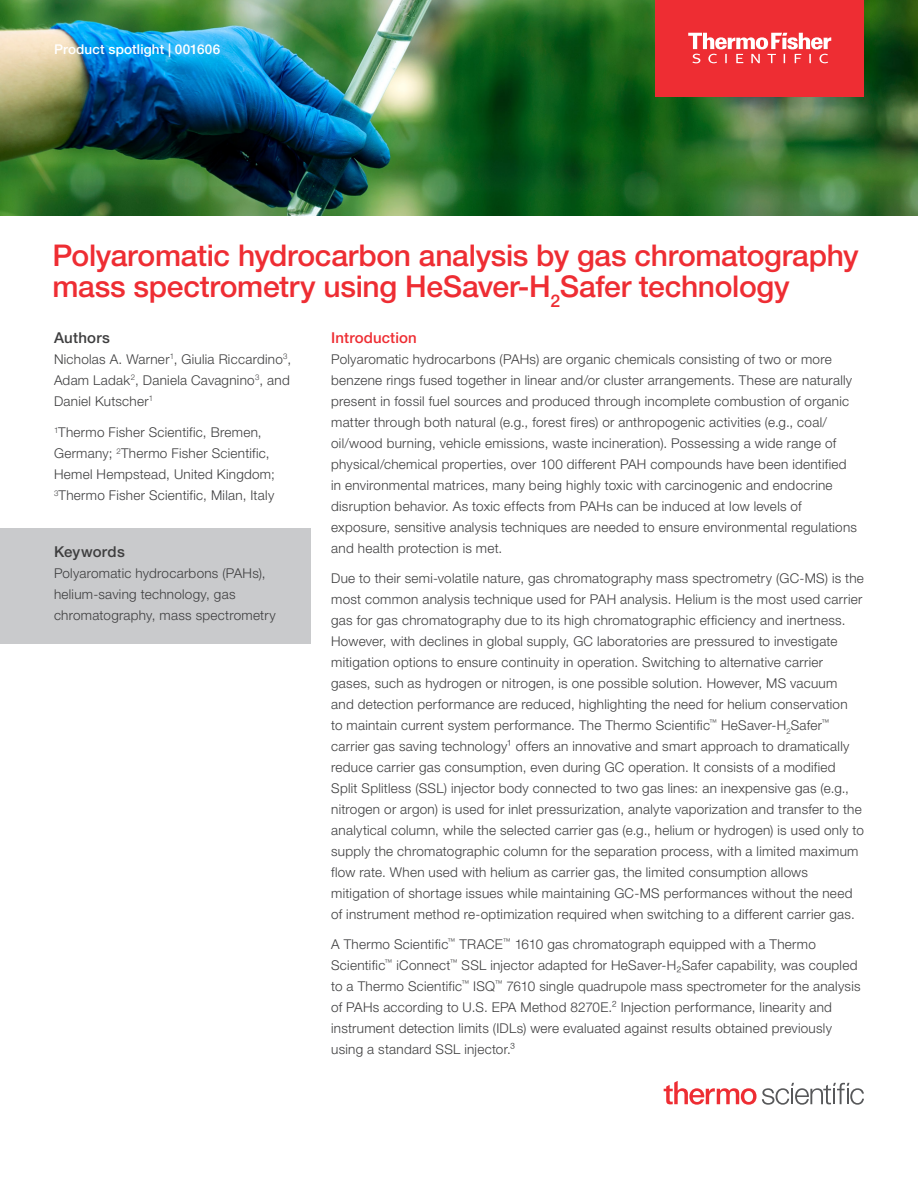
<style>
.page{position:relative;width:918px;height:1188px;background:#fff}
.page>*{position:absolute;margin:0;border:0;box-sizing:border-box;transform-origin:0 0}
.t1{font:500 30px/31.5px "Helvetica Neue LTW1 G";letter-spacing:-.01em;color:#ee2d33}
.SH6{font:500 15px "Helvetica Neue LTW1 G";letter-spacing:.02em;color:#3e3e3f}
.Content_Header{font:500 15px "Helvetica Neue LTW1 G";letter-spacing:.01em;color:#ee2d33}
.Body__Copy__No_Basel{font:300 13.5px/21px "Helvetica Neue LTW1 G";letter-spacing:.02em;color:#3e3e3f}
.Technical_Eyebrow{font:500 13.5px "Helvetica Neue LTW1 G";letter-spacing:.015em;color:#fff}
</style>
<div class="page">
<img style="left:0;top:0;width:918px;height:216px">
<div style="left:656px;top:0;width:208px;height:96px;background:#ee2d33"></div>
<svg style="left:688px;top:33px;width:143px;height:30px"></svg>
<div style="left:0;top:529px;width:310px;height:115px;background:#c9cacc"></div>
<svg style="left:664px;top:1081px;width:200px;height:24px"></svg>
<p class="Technical_Eyebrow" style="left:54px;top:41px;width:168px">Product spotlight | 001606</p>
<h4 class="t1" style="left:52px;top:239px;width:808px">Polyaromatic hydrocarbon analysis by gas chromatography mass spectrometry using HeSaver-H<sub>2</sub>Safer technology</h4>
<p class="Content_Header" style="left:331px;top:329px;width:87px">Introduction</p>
<p class="Body__Copy__No_Basel" style="left:331px;top:349px;width:527px">Polyaromatic hydrocarbons (PAHs) are organic chemicals consisting of two or more benzene rings fused together in linear and/or cluster arrangements. These are naturally present in fossil fuel sources and produced through incomplete combustion of organic matter through both natural (e.g., forest fires) or anthropogenic activities (e.g., coal/ oil/wood burning, vehicle emissions, waste incineration). Possessing a wide range of physical/chemical properties, over 100 different PAH compounds have been identified in environmental matrices, many being highly toxic with carcinogenic and endocrine disruption behavior. As toxic effects from PAHs can be induced at low levels of exposure, sensitive analysis techniques are needed to ensure environmental regulations and health protection is met.</p>
<p class="Body__Copy__No_Basel" style="left:331px;top:568px;width:534px">Due to their semi-volatile nature, gas chromatography mass spectrometry (GC-MS) is the most common analysis technique used for PAH analysis. Helium is the most used carrier gas for gas chromatography due to its high chromatographic efficiency and inertness.<br>However, with declines in global supply, GC laboratories are pressured to investigate mitigation options to ensure continuity in operation. Switching to alternative carrier gases, such as hydrogen or nitrogen, is one possible solution. However, MS vacuum<br>and detection performance are reduced, highlighting the need for helium conservation<br>to maintain current system performance. The Thermo Scientific<sup>™</sup> HeSaver-H<sub>2</sub>Safer<sup>™ </sup>carrier gas saving technology¹ offers an innovative and smart approach to dramatically reduce carrier gas consumption, even during GC operation. It consists of a modified Split Splitless (SSL) injector body connected to two gas lines: an inexpensive gas (e.g., nitrogen or argon) is used for inlet pressurization, analyte vaporization and transfer to the analytical column, while the selected carrier gas (e.g., helium or hydrogen) is used only to supply the chromatographic column for the separation process, with a limited maximum flow rate. When used with helium as carrier gas, the limited consumption allows mitigation of shortage issues while maintaining GC-MS performances without the need of instrument method re-optimization required when switching to a different carrier gas.</p>
<p class="Body__Copy__No_Basel" style="left:331px;top:934px;width:531px">A Thermo Scientific<sup>™</sup> TRACE<sup>™</sup> 1610 gas chromatograph equipped with a Thermo Scientific<sup>™</sup> iConnect<sup>™</sup> SSL injector adapted for HeSaver-H₂Safer capability, was coupled to a Thermo Scientific<sup>™</sup> ISQ<sup>™</sup> 7610 single quadrupole mass spectrometer for the analysis of PAHs according to U.S. EPA Method 8270E.² Injection performance, linearity and instrument detection limits (IDLs) were evaluated against results obtained previously using a standard SSL injector.³</p>
<p class="SH6" style="left:54px;top:329px;width:58px">Authors</p>
<p class="Body__Copy__No_Basel" style="left:54px;top:349px;width:239px;text-align:justify">Nicholas A. Warner<sup>1</sup>, Giulia Riccardino<sup>3</sup>, Adam Ladak<sup>2</sup>, Daniela Cavagnino<sup>3</sup>, and Daniel Kutscher<sup>1</sup></p>
<p class="Body__Copy__No_Basel" style="left:54px;top:422px;width:222px"><sup>1</sup>Thermo Fisher Scientific, Bremen,<br>Germany; <sup>2</sup>Thermo Fisher Scientific,<br>Hemel Hempstead, United Kingdom;</p>
<p class="Body__Copy__No_Basel" style="left:54px;top:485px;width:222px"><sup>3</sup>Thermo Fisher Scientific, Milan, Italy</p>
<p class="SH6" style="left:54px;top:543px;width:72px">Keywords</p>
<p class="Body__Copy__No_Basel" style="left:54px;top:563px;width:223px">Polyaromatic hydrocarbons (PAHs), helium-saving technology, gas chromatography, mass spectrometry</p>
</div>
